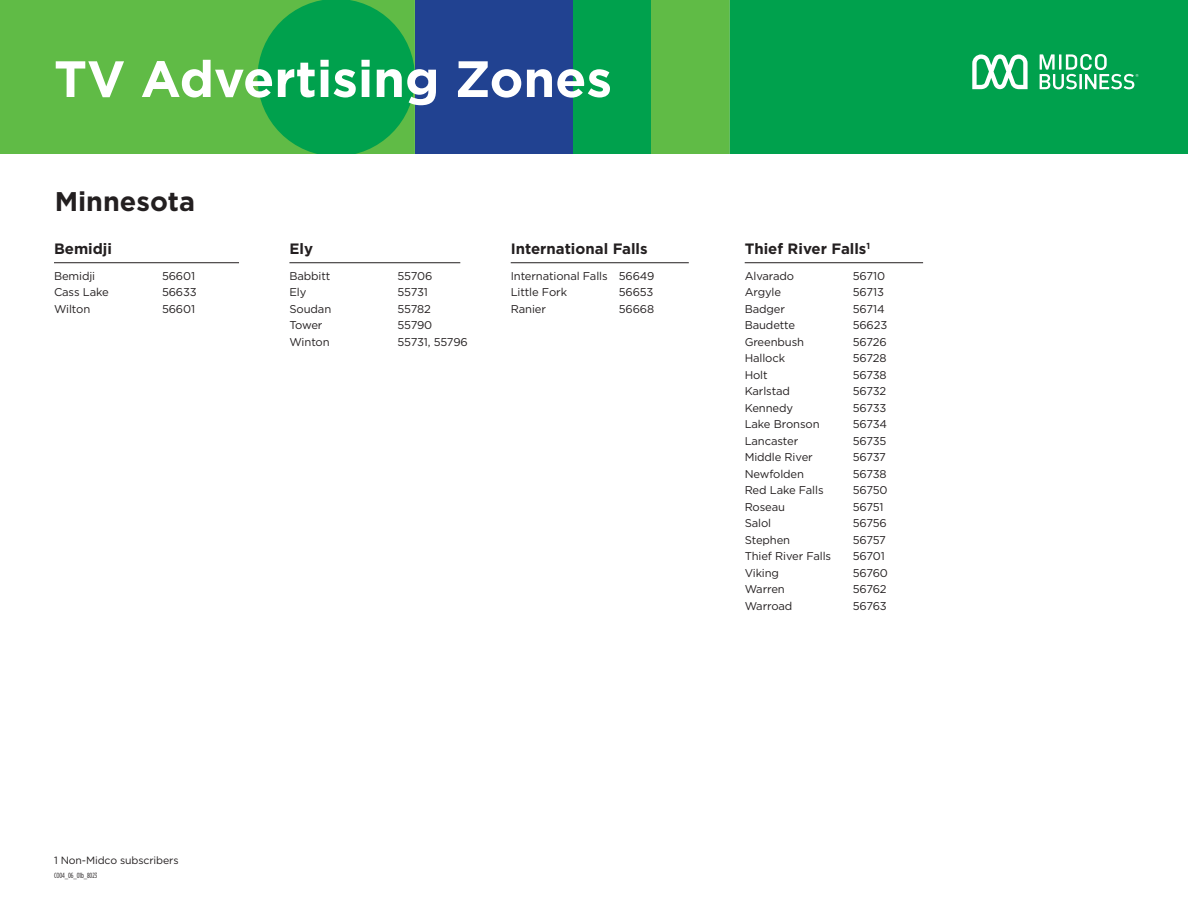
<style>
.page{position:relative;width:1188px;height:918px;background:#fff}
.page>*{position:absolute;margin:0;border:0;box-sizing:border-box;transform-origin:0 0}
.t1{font:700 51px "Gotham";color:#fff}
.t2{font:700 27px "Gotham";color:#231f20}
.t3{font:700 15px "Gotham";color:#231f20}
.t4{font:11.25px "Gotham";letter-spacing:-.01em;color:#231f20}
.t5{font:10.5px "Gotham";letter-spacing:-.01em;color:#231f20}
.Subcount{font:7.5px "Gotham Condensed Std";letter-spacing:-.01em;color:#231f20}
</style>
<div class="page">
<div style="left:100px;top:0;width:630px;height:153px;background:#60bb46"></div>
<div style="left:730px;top:0;width:458px;height:153px;background:#00a14d"></div>
<div style="left:0;top:0;width:100px;height:153px;background:#60bb46"></div>
<div style="left:572px;top:0;width:79px;height:153px;background:#00a14d"></div>
<div style="left:415px;top:0;width:157px;height:153px;background:#214291"></div>
<svg style="left:257px;top:0;width:158px;height:153px;background:#13a64b"></svg>
<svg style="left:1040px;top:54px;width:98px;height:35px"></svg>
<svg style="left:972px;top:54px;width:56px;height:35px"></svg>
<hr style="left:289px;top:262px;width:171px;height:1px;background:#231f20">
<hr style="left:511px;top:262px;width:178px;height:1px;background:#231f20">
<hr style="left:54px;top:262px;width:185px;height:1px;background:#231f20">
<hr style="left:745px;top:262px;width:178px;height:1px;background:#231f20">
<p class="t1" style="left:54px;top:45px;width:560px">TV Advertising Zones</p>
<p class="t2" style="left:55px;top:183px;width:142px">Minnesota</p>
<p class="t3" style="left:54px;top:239px;width:59px">Bemidji</p>
<p class="t4" style="left:54px;top:269px;width:43px">Bemidji</p>
<p class="t4" style="left:162px;top:269px;width:35px">56601</p>
<p class="t4" style="left:54px;top:285px;width:56px">Cass Lake</p>
<p class="t4" style="left:162px;top:285px;width:36px">56633</p>
<p class="t4" style="left:54px;top:302px;width:38px">Wilton</p>
<p class="t4" style="left:162px;top:302px;width:35px">56601</p>
<p class="t3" style="left:289px;top:239px;width:25px">Ely</p>
<p class="t4" style="left:289px;top:269px;width:43px">Babbitt</p>
<p class="t4" style="left:397px;top:269px;width:36px">55706</p>
<p class="t4" style="left:289px;top:285px;width:18px">Ely</p>
<p class="t4" style="left:397px;top:285px;width:32px">55731</p>
<p class="t4" style="left:289px;top:302px;width:43px">Soudan</p>
<p class="t4" style="left:397px;top:302px;width:35px">55782</p>
<p class="t4" style="left:289px;top:318px;width:35px">Tower</p>
<p class="t4" style="left:397px;top:318px;width:36px">55790</p>
<p class="t4" style="left:289px;top:335px;width:42px">Winton</p>
<p class="t4" style="left:397px;top:335px;width:72px">55731, 55796</p>
<p class="t3" style="left:511px;top:239px;width:138px">International Falls</p>
<p class="t4" style="left:511px;top:269px;width:145px">International Falls 56649</p>
<p class="t4" style="left:511px;top:285px;width:58px">Little Fork</p>
<p class="t4" style="left:619px;top:285px;width:36px">56653</p>
<p class="t4" style="left:511px;top:302px;width:37px">Ranier</p>
<p class="t4" style="left:619px;top:302px;width:37px">56668</p>
<p class="t3" style="left:745px;top:239px;width:127px">Thief River Falls<sup>1</sup></p>
<p class="t4" style="left:745px;top:269px;width:51px">Alvarado</p>
<p class="t4" style="left:853px;top:269px;width:34px">56710</p>
<p class="t4" style="left:745px;top:285px;width:38px">Argyle</p>
<p class="t4" style="left:853px;top:285px;width:33px">56713</p>
<p class="t4" style="left:745px;top:302px;width:42px">Badger</p>
<p class="t4" style="left:853px;top:302px;width:33px">56714</p>
<p class="t4" style="left:745px;top:318px;width:52px">Baudette</p>
<p class="t4" style="left:853px;top:318px;width:36px">56623</p>
<p class="t4" style="left:745px;top:335px;width:61px">Greenbush</p>
<p class="t4" style="left:853px;top:335px;width:36px">56726</p>
<p class="t4" style="left:745px;top:351px;width:42px">Hallock</p>
<p class="t4" style="left:853px;top:351px;width:35px">56728</p>
<p class="t4" style="left:745px;top:368px;width:25px">Holt</p>
<p class="t4" style="left:853px;top:368px;width:35px">56738</p>
<p class="t4" style="left:745px;top:384px;width:47px">Karlstad</p>
<p class="t4" style="left:853px;top:384px;width:35px">56732</p>
<p class="t4" style="left:745px;top:401px;width:50px">Kennedy</p>
<p class="t4" style="left:853px;top:401px;width:35px">56733</p>
<p class="t4" style="left:745px;top:417px;width:76px">Lake Bronson</p>
<p class="t4" style="left:853px;top:417px;width:36px">56734</p>
<p class="t4" style="left:745px;top:434px;width:55px">Lancaster</p>
<p class="t4" style="left:853px;top:434px;width:35px">56735</p>
<p class="t4" style="left:745px;top:450px;width:70px">Middle River</p>
<p class="t4" style="left:853px;top:450px;width:35px">56737</p>
<p class="t4" style="left:745px;top:467px;width:61px">Newfolden</p>
<p class="t4" style="left:853px;top:467px;width:35px">56738</p>
<p class="t4" style="left:745px;top:483px;width:80px">Red Lake Falls</p>
<p class="t4" style="left:853px;top:483px;width:36px">56750</p>
<p class="t4" style="left:745px;top:500px;width:42px">Roseau</p>
<p class="t4" style="left:853px;top:500px;width:32px">56751</p>
<p class="t4" style="left:745px;top:516px;width:28px">Salol</p>
<p class="t4" style="left:853px;top:516px;width:36px">56756</p>
<p class="t4" style="left:745px;top:533px;width:47px">Stephen</p>
<p class="t4" style="left:853px;top:533px;width:35px">56757</p>
<p class="t4" style="left:745px;top:549px;width:88px">Thief River Falls</p>
<p class="t4" style="left:853px;top:549px;width:34px">56701</p>
<p class="t4" style="left:745px;top:566px;width:36px">Viking</p>
<p class="t4" style="left:853px;top:566px;width:37px">56760</p>
<p class="t4" style="left:745px;top:582px;width:42px">Warren</p>
<p class="t4" style="left:853px;top:582px;width:36px">56762</p>
<p class="t4" style="left:745px;top:599px;width:49px">Warroad</p>
<p class="t4" style="left:853px;top:599px;width:36px">56763</p>
<p class="t5" style="left:54px;top:854px;width:126px">1 Non-Midco subscribers</p>
<p class="Subcount" style="left:54px;top:872px;width:45px">CO04_06_01b_8023</p>
</div>
